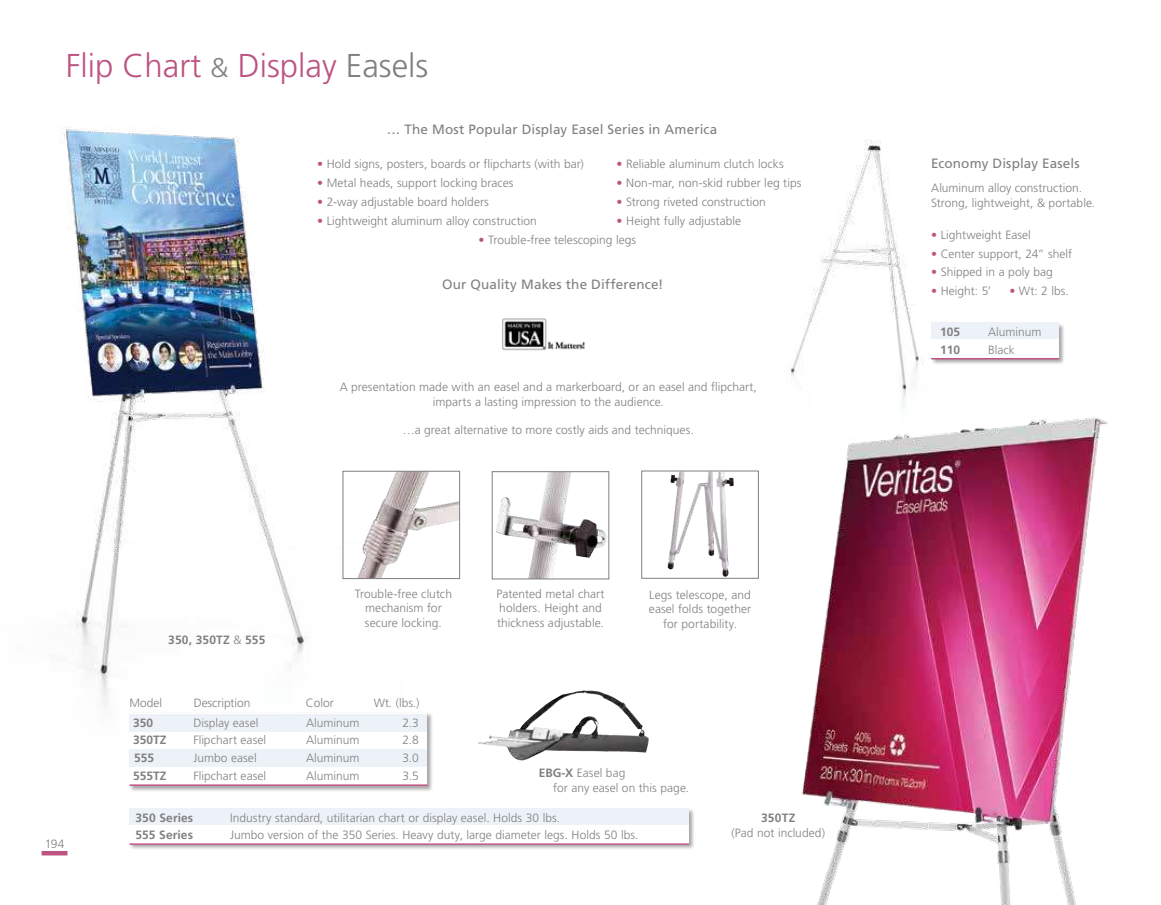
<style>
.page{position:relative;width:1161px;height:905px;background:#fff}
.page>*{position:absolute;margin:0;border:0;box-sizing:border-box;transform-origin:0 0}
.t1{font:300 33px "Frutiger";color:#bd5380}
.t2{font:13.5px "Frutiger";letter-spacing:.01em;color:#807f83}
.t3{font:300 12px/14.4px "Frutiger";color:#807f83;text-align:center}
.t4{font:700 12px "Frutiger";letter-spacing:.005em;color:#807f83}
.s1{font-size:27px;color:#807f83}
.s2{color:#807f83}
.s3{color:#bd5380}
.s4{font-weight:300}
.s5{font-weight:700}
</style>
<div class="page">
<img style="left:790px;top:139px;width:133px;height:267px">
<img style="left:62px;top:127px;width:399px;height:579px">
<img style="left:502px;top:318px;width:83px;height:33px">
<img style="left:357px;top:473px;width:101px;height:104px">
<div style="left:343px;top:471px;width:117px;height:108px;border:1px solid #807f83"></div>
<img style="left:496px;top:473px;width:111px;height:104px">
<div style="left:492px;top:471px;width:117px;height:108px;border:1px solid #807f83"></div>
<img style="left:668px;top:472px;width:66px;height:104px">
<div style="left:641px;top:470px;width:118px;height:108px;border:1px solid #807f83"></div>
<div style="left:129px;top:808px;width:567px;height:42px;background:#000;opacity:.35"></div>
<div style="left:130px;top:808px;width:559px;height:36px;background:#fff"></div>
<div style="left:130px;top:807px;width:559px;height:17px;background:#ecf2f7"></div>
<hr style="left:130px;top:843px;width:559px;height:1px;background:#bd5380">
<img style="left:478px;top:690px;width:171px;height:70px">
<div style="left:129px;top:712px;width:305px;height:80px;background:#000;opacity:.35"></div>
<div style="left:130px;top:713px;width:297px;height:72px;background:#fff"></div>
<div style="left:130px;top:714px;width:297px;height:17px;background:#ecf2f7"></div>
<div style="left:129px;top:749px;width:298px;height:18px;background:#ecf2f7"></div>
<hr style="left:130px;top:784px;width:298px;height:1px;background:#bd5380">
<img style="left:752px;top:417px;width:356px;height:487px">
<div style="left:931px;top:323px;width:134px;height:42px;background:#000;opacity:.35"></div>
<div style="left:931px;top:323px;width:128px;height:36px;background:#fff"></div>
<div style="left:931px;top:322px;width:128px;height:17px;background:#ecf2f7"></div>
<hr style="left:931px;top:358px;width:128px;height:1px;background:#bd5380">
<hr style="left:42px;top:851px;width:26px;height:4px;background:#bd5380">
<h1 class="t1" style="left:66px;top:52px;width:364px">Flip Chart <span class="s1">&amp;</span> Display <span class="s2">Easels</span></h1>
<p class="t2" style="left:387px;top:123px;width:332px">… The Most Popular Display Easel Series in America</p>
<p class="t3" style="left:317px;top:158px;width:268px"><span class="s3">•</span> Hold signs, posters, boards or flipcharts (with bar)</p>
<p class="t3" style="left:317px;top:177px;width:198px"><span class="s3">•</span> Metal heads, support locking braces</p>
<p class="t3" style="left:317px;top:196px;width:173px"><span class="s3">•</span> 2-way adjustable board holders</p>
<p class="t3" style="left:317px;top:214px;width:221px"><span class="s3">•</span> Lightweight aluminum alloy construction</p>
<p class="t3" style="left:479px;top:233px;width:159px"><span class="s3">•</span> Trouble-free telescoping legs</p>
<p class="t3" style="left:617px;top:158px;width:169px"><span class="s3">•</span> Reliable aluminum clutch locks</p>
<p class="t3" style="left:617px;top:177px;width:186px"><span class="s3">•</span> Non-mar, non-skid rubber leg tips</p>
<p class="t3" style="left:617px;top:196px;width:151px"><span class="s3">•</span> Strong riveted construction</p>
<p class="t3" style="left:617px;top:214px;width:126px"><span class="s3">•</span> Height fully adjustable</p>
<p class="t2" style="left:442px;top:279px;width:223px">Our Quality Makes the Difference!</p>
<p class="t3" style="left:340px;top:380px;width:419px;line-height:15px">A presentation made with an easel and a markerboard, or an easel and flipchart, imparts a lasting impression to the audience.</p>
<p class="t3" style="left:403px;top:424px;width:292px">…a great alternative to more costly aids and techniques.</p>
<p class="t4" style="left:168px;top:635px;width:99px">350, 350TZ <span class="s4">&amp;</span> 555</p>
<p class="t3" style="left:355px;top:587px;width:99px">Trouble-free clutch mechanism for secure locking.</p>
<p class="t3" style="left:496px;top:587px;width:110px;text-align:left">Patented metal chart holders. Height and thickness adjustable.</p>
<p class="t3" style="left:649px;top:588px;width:104px">Legs telescope, and easel folds together for portability.</p>
<p class="t3" style="left:45px;top:837px;width:21px">194</p>
<p class="t3" style="left:130px;top:696px;width:34px">Model</p>
<p class="t3" style="left:194px;top:696px;width:58px">Description</p>
<p class="t3" style="left:306px;top:696px;width:29px">Color</p>
<p class="t3" style="left:374px;top:696px;width:47px">Wt. (lbs.)</p>
<p class="t4" style="left:133px;top:718px;width:22px">350</p>
<p class="t3" style="left:193px;top:716px;width:67px">Display easel</p>
<p class="t3" style="left:306px;top:716px;width:55px">Aluminum</p>
<p class="t3" style="left:402px;top:716px;width:18px">2.3</p>
<p class="t4" style="left:133px;top:735px;width:35px">350TZ</p>
<p class="t3" style="left:193px;top:734px;width:74px">Flipchart easel</p>
<p class="t3" style="left:306px;top:734px;width:55px">Aluminum</p>
<p class="t3" style="left:402px;top:734px;width:18px">2.8</p>
<p class="t4" style="left:134px;top:753px;width:22px">555</p>
<p class="t3" style="left:193px;top:751px;width:65px">Jumbo easel</p>
<p class="t3" style="left:306px;top:751px;width:55px">Aluminum</p>
<p class="t3" style="left:402px;top:751px;width:18px">3.0</p>
<p class="t4" style="left:133px;top:770px;width:35px">555TZ</p>
<p class="t3" style="left:193px;top:769px;width:74px">Flipchart easel</p>
<p class="t3" style="left:306px;top:769px;width:55px">Aluminum</p>
<p class="t3" style="left:402px;top:769px;width:18px">3.5</p>
<p class="t3" style="left:553px;top:766px;width:137px;line-height:15px;text-align:left;text-indent:-14px"><span class="s5">EBG-X</span> Easel bag<br>for any easel on this page.</p>
<p class="t4" style="left:136px;top:812px;width:59px">350 Series</p>
<p class="t3" style="left:230px;top:811px;width:332px">Industry standard, utilitarian chart or display easel. Holds 30 lbs.</p>
<p class="t4" style="left:136px;top:830px;width:59px">555 Series</p>
<p class="t3" style="left:230px;top:828px;width:410px">Jumbo version of the 350 Series. Heavy duty, large diameter legs. Holds 50 lbs.</p>
<p class="t4" style="left:761px;top:813px;width:36px">350TZ</p>
<p class="t3" style="left:732px;top:826px;width:95px">(Pad not included)</p>
<p class="t2" style="left:931px;top:157px;width:150px">Economy Display Easels</p>
<p class="t3" style="left:931px;top:181px;width:166px;line-height:15px;text-align:left">Aluminum alloy construction.<br>Strong, lightweight, &amp; portable.</p>
<p class="t3" style="left:931px;top:228px;width:101px"><span class="s3">•</span> Lightweight Easel</p>
<p class="t3" style="left:931px;top:247px;width:143px"><span class="s3">•</span> Center support, 24” shelf</p>
<p class="t3" style="left:931px;top:266px;width:123px"><span class="s3">•</span> Shipped in a poly bag</p>
<p class="t3" style="left:931px;top:285px;width:62px"><span class="s3">•</span> Height: 5’</p>
<p class="t3" style="left:1009px;top:285px;width:61px"><span class="s3">•</span> Wt: 2 lbs.</p>
<p class="t4" style="left:940px;top:327px;width:22px">105</p>
<p class="t3" style="left:988px;top:325px;width:55px">Aluminum</p>
<p class="t4" style="left:940px;top:345px;width:22px">110</p>
<p class="t3" style="left:988px;top:343px;width:28px">Black</p>
</div>
